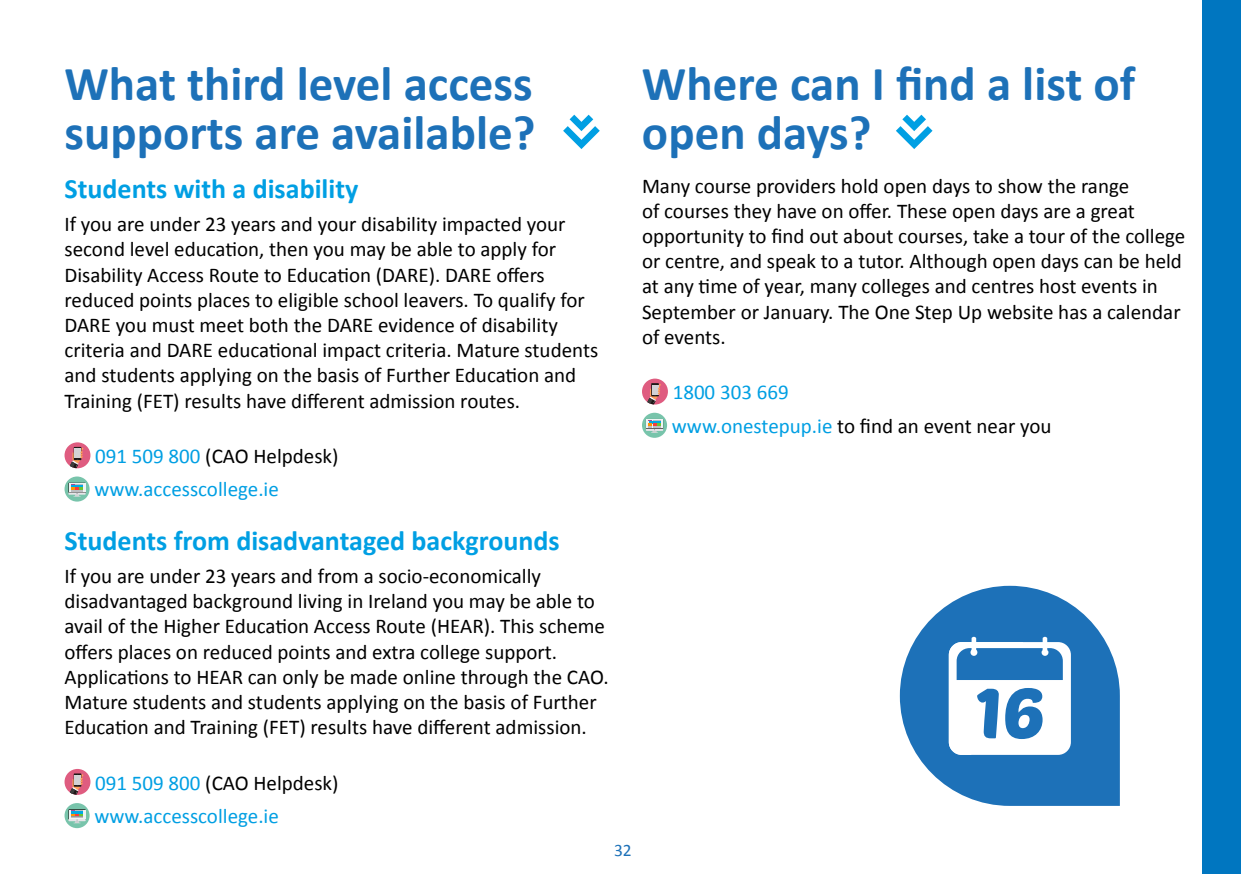
<style>
.page{position:relative;width:1241px;height:874px;background:#fff}
.page>*{position:absolute;margin:0;border:0;box-sizing:border-box;transform-origin:0 0}
.t1{font:700 49px/49px "Calibri";color:#1d71b8}
.t2{font:700 28px "Calibri";color:#009fe3}
.t3{font:21px/25.2px "Calibri";color:#000}
.t4{font:21px/33.2px "Calibri";color:#009fe3}
.t5{font:17.5px "Calibri";color:#1d71b8}
.s1{color:#000}
</style>
<div class="page">
<div style="left:1202px;top:0;width:38px;height:873px;background:#0076c0"></div>
<svg style="left:563px;top:115px;width:36px;height:34px"></svg>
<svg style="left:896px;top:115px;width:36px;height:34px"></svg>
<div style="left:64px;top:442px;width:26px;height:26px;background:#df5c80;border-radius:50%"></div>
<div style="left:74px;top:446px;width:7px;height:14px;background:#cb5575"></div>
<svg style="left:70px;top:447px;width:14px;height:21px"></svg>
<div style="left:64px;top:476px;width:26px;height:25px;background:#78c4ab;border-radius:50%"></div>
<svg style="left:68px;top:482px;width:18px;height:11px"></svg>
<svg style="left:68px;top:483px;width:18px;height:14px"></svg>
<div style="left:64px;top:768px;width:26px;height:26px;background:#df5c80;border-radius:50%"></div>
<svg style="left:70px;top:773px;width:14px;height:21px"></svg>
<svg style="left:64px;top:802px;width:26px;height:25px"></svg>
<svg style="left:68px;top:808px;width:18px;height:11px"></svg>
<div style="left:69px;top:809px;width:16px;height:8px;background:#384b43"></div>
<svg style="left:68px;top:810px;width:18px;height:13px"></svg>
<div style="left:642px;top:378px;width:25px;height:26px;background:#df5c80;border-radius:50%"></div>
<svg style="left:647px;top:383px;width:14px;height:21px"></svg>
<div style="left:642px;top:412px;width:25px;height:25px;background:#78c4ab;border-radius:50%"></div>
<div style="left:646px;top:419px;width:17px;height:10px;background:#eff3f3"></div>
<svg style="left:646px;top:420px;width:17px;height:13px"></svg>
<svg style="left:899px;top:585px;width:220px;height:220px;fill:#1d71b8"></svg>
<div style="left:971px;top:636px;width:5px;height:17px;background:#fff;border-radius:2px"></div>
<div style="left:1042px;top:636px;width:5px;height:17px;background:#fff;border-radius:2px"></div>
<svg style="left:948px;top:641px;width:122px;height:113px"></svg>
<h1 class="t1" style="left:64px;top:59px;width:472px">What third level access supports are available?</h1>
<h1 class="t1" style="left:642px;top:59px;width:494px">Where can I find a list of open days?</h1>
<h2 class="t2" style="left:64px;top:170px;width:295px">Students with a disability</h2>
<p class="t3" style="left:64px;top:211px;width:535px">If you are under 23 years and your disability impacted your second level education, then you may be able to apply for Disability Access Route to Education (DARE). DARE offers reduced points places to eligible school leavers. To qualify for DARE you must meet both the DARE evidence of disability criteria and DARE educational impact criteria. Mature students and students applying on the basis of Further Education and Training (FET) results have different admission routes.</p>
<p class="t4" style="left:94px;top:439px;width:246px">091 509 800 <span class="s1">(CAO Helpdesk) </span>www.accesscollege.ie</p>
<h2 class="t2" style="left:64px;top:522px;width:496px">Students from disadvantaged backgrounds</h2>
<p class="t3" style="left:64px;top:563px;width:546px">If you are under 23 years and from a socio-economically disadvantaged background living in Ireland you may be able to avail of the Higher Education Access Route (HEAR). This scheme offers places on reduced points and extra college support.<br>Applications to HEAR can only be made online through the CAO.<br>Mature students and students applying on the basis of Further Education and Training (FET) results have different admission.</p>
<p class="t4" style="left:94px;top:765px;width:246px">091 509 800 <span class="s1">(CAO Helpdesk) </span>www.accesscollege.ie</p>
<p class="t3" style="left:642px;top:173px;width:545px">Many course providers hold open days to show the range<br>of courses they have on offer. These open days are a great opportunity to find out about courses, take a tour of the college or centre, and speak to a tutor. Although open days can be held at any time of year, many colleges and centres host events in September or January. The One Step Up website has a calendar of events.</p>
<p class="t4" style="left:671px;top:375px;width:381px">1800 303 669<br>www.onestepup.ie <span class="s1">to find an event near you</span></p>
<p class="t5" style="left:614px;top:838px;width:19px">32</p>
</div>
